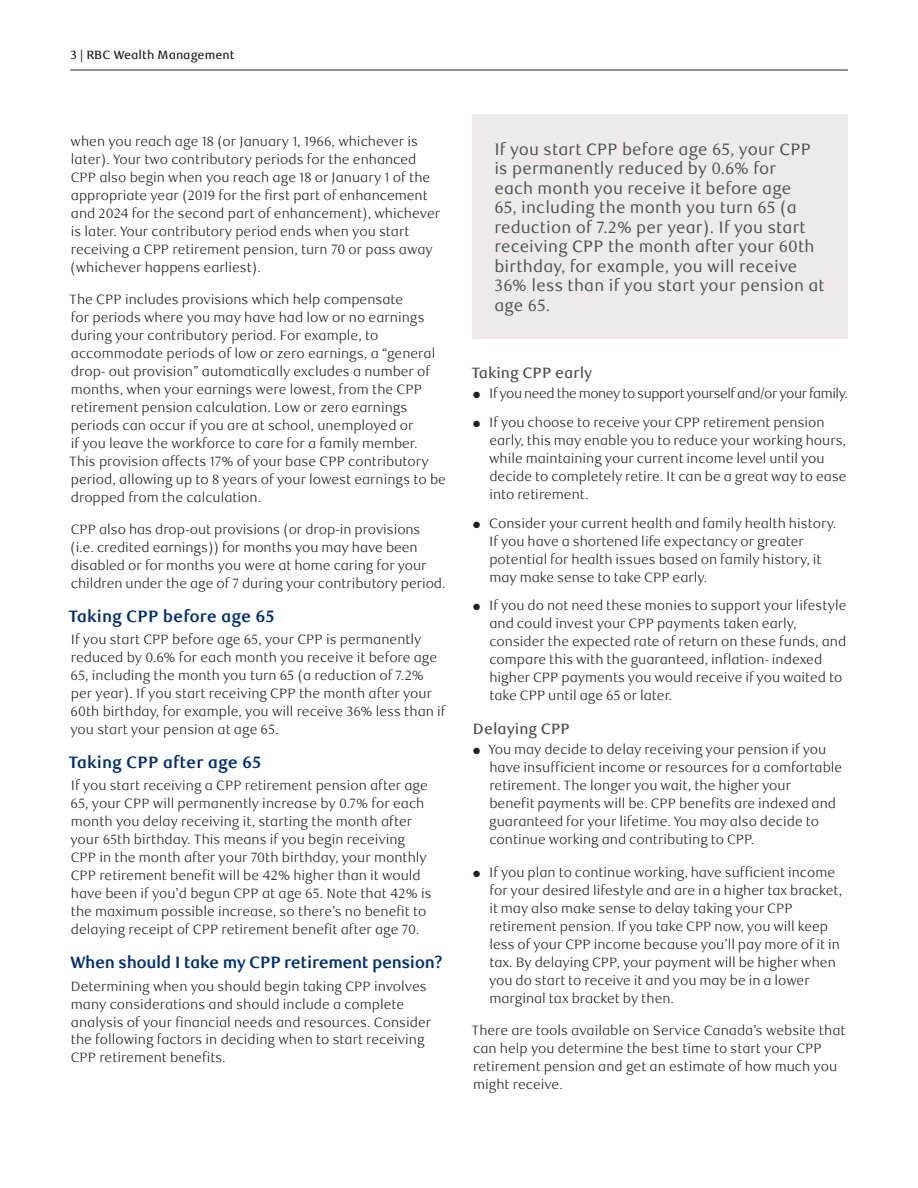
<style>
.page{position:relative;width:918px;height:1188px;background:#fff}
.page>*{position:absolute;margin:0;border:0;box-sizing:border-box;transform-origin:0 0}
.t1{font:16.5px/19.5px "RBC Text";letter-spacing:.01em;color:#4a4f55}
._4-Text_Headline{font:700 16.5px "RBC Text";color:#002f73}
._4-Text_Headline-2{font:700 16.5px "RBC Text";letter-spacing:-.025em;color:#002f73}
._6-Subhead_L1{font:500 15px "RBC Text";color:#4a4f55}
._5-Body_Copy{font:300 13.5px/18px "RBC Text";color:#231f20}
._5-Body_Copy-2{font:300 13.5px "RBC Text";letter-spacing:-.035em;color:#231f20}
.t2{font:500 12px "RBC Text";color:#231f20}
</style>
<div class="page">
<hr style="left:70px;top:70px;width:778px;height:1px;background:#231f20">
<div style="left:473px;top:114px;width:375px;height:225px;background:#efeae8"></div>
<p class="t2" style="left:71px;top:47px;width:165px">3 | RBC Wealth Management</p>
<p class="_5-Body_Copy" style="left:70px;top:132px;width:371px">when you reach age 18 (or January 1, 1966, whichever is later). Your two contributory periods for the enhanced CPP also begin when you reach age 18 or January 1 of the appropriate year (2019 for the first part of enhancement and 2024 for the second part of enhancement), whichever is later. Your contributory period ends when you start receiving a CPP retirement pension, turn 70 or pass away (whichever happens earliest).</p>
<p class="_5-Body_Copy" style="left:69px;top:291px;width:378px">The CPP includes provisions which help compensate<br>for periods where you may have had low or no earnings during your contributory period. For example, to accommodate periods of low or zero earnings, a “general drop- out provision” automatically excludes a number of months, when your earnings were lowest, from the CPP retirement pension calculation. Low or zero earnings periods can occur if you are at school, unemployed or<br>if you leave the workforce to care for a family member.<br>This provision affects 17% of your base CPP contributory period, allowing up to 8 years of your lowest earnings to be dropped from the calculation.</p>
<p class="_5-Body_Copy" style="left:70px;top:521px;width:377px">CPP also has drop-out provisions (or drop-in provisions (i.e. credited earnings)) for months you may have been disabled or for months you were at home caring for your children under the age of 7 during your contributory period.</p>
<h2 class="_4-Text_Headline" style="left:69px;top:607px;width:208px">Taking CPP before age 65</h2>
<p class="_5-Body_Copy" style="left:71px;top:631px;width:377px">If you start CPP before age 65, your CPP is permanently reduced by 0.6% for each month you receive it before age 65, including the month you turn 65 (a reduction of 7.2% per year). If you start receiving CPP the month after your 60th birthday, for example, you will receive 36% less than if you start your pension at age 65.</p>
<h2 class="_4-Text_Headline" style="left:69px;top:753px;width:194px">Taking CPP after age 65</h2>
<p class="_5-Body_Copy" style="left:71px;top:777px;width:363px">If you start receiving a CPP retirement pension after age 65, your CPP will permanently increase by 0.7% for each month you delay receiving it, starting the month after your 65th birthday. This means if you begin receiving CPP in the month after your 70th birthday, your monthly CPP retirement benefit will be 42% higher than it would have been if you’d begun CPP at age 65. Note that 42% is the maximum possible increase, so there’s no benefit to delaying receipt of CPP retirement benefit after age 70.</p>
<h2 class="_4-Text_Headline-2" style="left:70px;top:953px;width:374px">When should I take my CPP retirement pension?</h2>
<p class="_5-Body_Copy" style="left:71px;top:977px;width:362px">Determining when you should begin taking CPP involves many considerations and should include a complete analysis of your financial needs and resources. Consider the following factors in deciding when to start receiving CPP retirement benefits.</p>
<p class="t1" style="left:494px;top:140px;width:332px">If you start CPP before age 65, your CPP is permanently reduced by 0.6% for<br>each month you receive it before age<br>65, including the month you turn 65 (a reduction of 7.2% per year). If you start receiving CPP the month after your 60th birthday, for example, you will receive 36% less than if you start your pension at age 65.</p>
<h3 class="_6-Subhead_L1" style="left:471px;top:364px;width:123px">Taking CPP early</h3>
<p class="_5-Body_Copy-2" style="left:473px;top:386px;width:376px">● If you need the money to support yourself and/or your family.</p>
<p class="_5-Body_Copy" style="left:489px;top:414px;width:359px;text-indent:-16px">● If you choose to receive your CPP retirement pension early, this may enable you to reduce your working hours, while maintaining your current income level until you decide to completely retire. It can be a great way to ease into retirement.</p>
<p class="_5-Body_Copy" style="left:489px;top:514px;width:349px;text-indent:-16px">● Consider your current health and family health history.<br>If you have a shortened life expectancy or greater potential for health issues based on family history, it may make sense to take CPP early.</p>
<p class="_5-Body_Copy" style="left:489px;top:597px;width:359px;text-indent:-16px">● If you do not need these monies to support your lifestyle and could invest your CPP payments taken early, consider the expected rate of return on these funds, and compare this with the guaranteed, inflation- indexed higher CPP payments you would receive if you waited to take CPP until age 65 or later.</p>
<h3 class="_6-Subhead_L1" style="left:473px;top:720px;width:99px">Delaying CPP</h3>
<p class="_5-Body_Copy" style="left:489px;top:741px;width:355px;text-indent:-16px">● You may decide to delay receiving your pension if you have insufficient income or resources for a comfortable retirement. The longer you wait, the higher your<br>benefit payments will be. CPP benefits are indexed and guaranteed for your lifetime. You may also decide to continue working and contributing to CPP.</p>
<p class="_5-Body_Copy" style="left:489px;top:863px;width:355px;text-indent:-16px">● If you plan to continue working, have sufficient income for your desired lifestyle and are in a higher tax bracket, it may also make sense to delay taking your CPP retirement pension. If you take CPP now, you will keep less of your CPP income because you’ll pay more of it in tax. By delaying CPP, your payment will be higher when you do start to receive it and you may be in a lower marginal tax bracket by then.</p>
<p class="_5-Body_Copy" style="left:472px;top:1021px;width:375px">There are tools available on Service Canada’s website that can help you determine the best time to start your CPP retirement pension and get an estimate of how much you might receive.</p>
</div>
